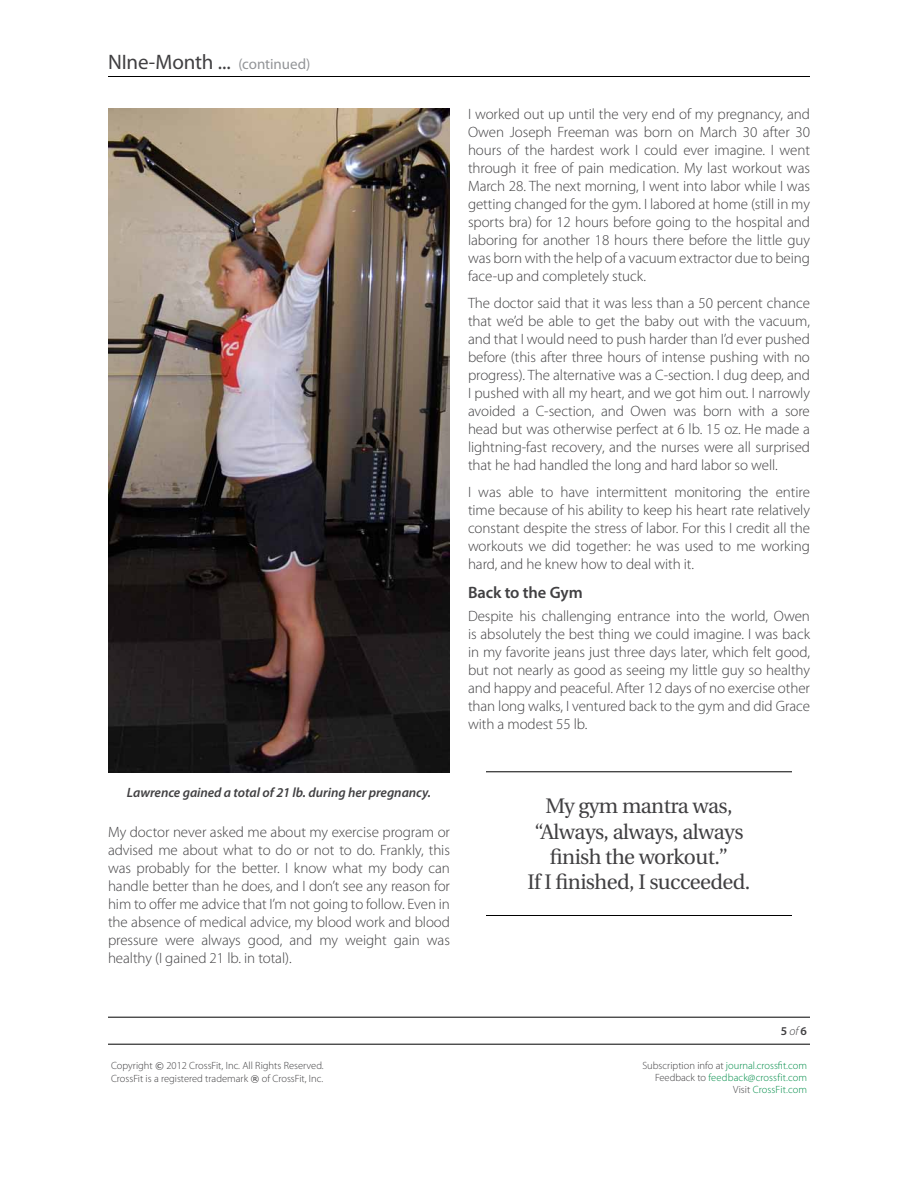
<style>
.page{position:relative;width:918px;height:1188px;background:#fff}
.page>*{position:absolute;margin:0;border:0;box-sizing:border-box;transform-origin:0 0}
.t1{font:21px/25.2px "Utopia";letter-spacing:-.025em;color:#414042;text-align:center}
.t2{font:21px "Myriad Pro";letter-spacing:-.005em;color:#414042}
.t3{font:600 16.5px "Myriad Pro";letter-spacing:-.005em;color:#414042}
.t4{font:300 15px/18px "Myriad Pro";letter-spacing:-.005em;color:#414042;text-align:justify}
.t5{font:italic 600 13.5px "Myriad Pro";letter-spacing:-.005em;color:#414042}
.t6{font:600 12px "Myriad Pro";color:#414042}
.t7{font:300 10.5px/12.6px "Myriad Pro";color:#414042}
.t8{font:300 10.5px/12px "Myriad Pro";color:#008d49;text-align:right}
.s1{font-size:15px;color:#939598}
.s2{font-weight:300;font-style:italic}
.s3{font-family:"Verdana";font-weight:400;font-size:9px}
.s4{color:#414042}
</style>
<div class="page">
<hr style="left:108px;top:76px;width:702px;height:1px;background:#000">
<hr style="left:108px;top:1017px;width:702px;height:1px;background:#000">
<hr style="left:108px;top:1044px;width:702px;height:1px;background:#000">
<hr style="left:486px;top:772px;width:306px;height:1px;background:#000">
<hr style="left:486px;top:915px;width:306px;height:1px;background:#000">
<img style="left:108px;top:108px;width:342px;height:664px">
<h1 class="t2" style="left:108px;top:50px;width:204px">NIne-Month ... <span class="s1">(continued)</span></h1>
<p class="t4" style="left:468px;top:106px;width:344px">I worked out up until the very end of my pregnancy, and Owen Joseph Freeman was born on March 30 after 30 hours of the hardest work I could ever imagine. I went through it free of pain medication. My last workout was March 28. The next morning, I went into labor while I was getting changed for the gym. I labored at home (still in my sports bra) for 12 hours before going to the hospital and laboring for another 18 hours there before the little guy was born with the help of a vacuum extractor due to being face-up and completely stuck.</p>
<p class="t4" style="left:468px;top:295px;width:344px">The doctor said that it was less than a 50 percent chance that we’d be able to get the baby out with the vacuum, and that I would need to push harder than I’d ever pushed before (this after three hours of intense pushing with no progress). The alternative was a C-section. I dug deep, and I pushed with all my heart, and we got him out. I narrowly avoided a C-section, and Owen was born with a sore head but was otherwise perfect at 6 lb. 15 oz. He made a lightning-fast recovery, and the nurses were all surprised that he had handled the long and hard labor so well.</p>
<p class="t4" style="left:468px;top:484px;width:344px">I was able to have intermittent monitoring the entire time because of his ability to keep his heart rate relatively constant despite the stress of labor. For this I credit all the workouts we did together: he was used to me working hard, and he knew how to deal with it.</p>
<p class="t3" style="left:468px;top:583px;width:116px">Back to the Gym</p>
<p class="t4" style="left:468px;top:607px;width:344px">Despite his challenging entrance into the world, Owen is absolutely the best thing we could imagine. I was back in my favorite jeans just three days later, which felt good, but not nearly as good as seeing my little guy so healthy and happy and peaceful. After 12 days of no exercise other than long walks, I ventured back to the gym and did Grace with a modest 55 lb.</p>
<p class="t5" style="left:127px;top:785px;width:306px">Lawrence gained a total of 21 lb. during her pregnancy.</p>
<p class="t4" style="left:108px;top:823px;width:344px">My doctor never asked me about my exercise program or advised me about what to do or not to do. Frankly, this was probably for the better. I know what my body can handle better than he does, and I don’t see any reason for him to offer me advice that I’m not going to follow. Even in the absence of medical advice, my blood work and blood pressure were always good, and my weight gain was healthy (I gained 21 lb. in total).</p>
<h1 class="t1" style="left:528px;top:794px;width:224px">My gym mantra was, “Always, always, always finish the workout.”<br>If I finished, I succeeded.</h1>
<p class="t6" style="left:781px;top:1024px;width:28px">5 <span class="s2">of</span> 6</p>
<p class="t7" style="left:111px;top:1060px;width:214px">Copyright <span class="s3">©</span> 2012 CrossFit, Inc. All Rights Reserved.<br>CrossFit is a registered trademark <span class="s3">®</span> of CrossFit, Inc.</p>
<p class="t8" style="left:642px;top:1060px;width:166px"><span class="s4">Subscription info at</span> journal.crossfit.com<br><span class="s4">Feedback to</span> feedback@crossfit.com<br><span class="s4">Visit</span> CrossFit.com</p>
</div>
